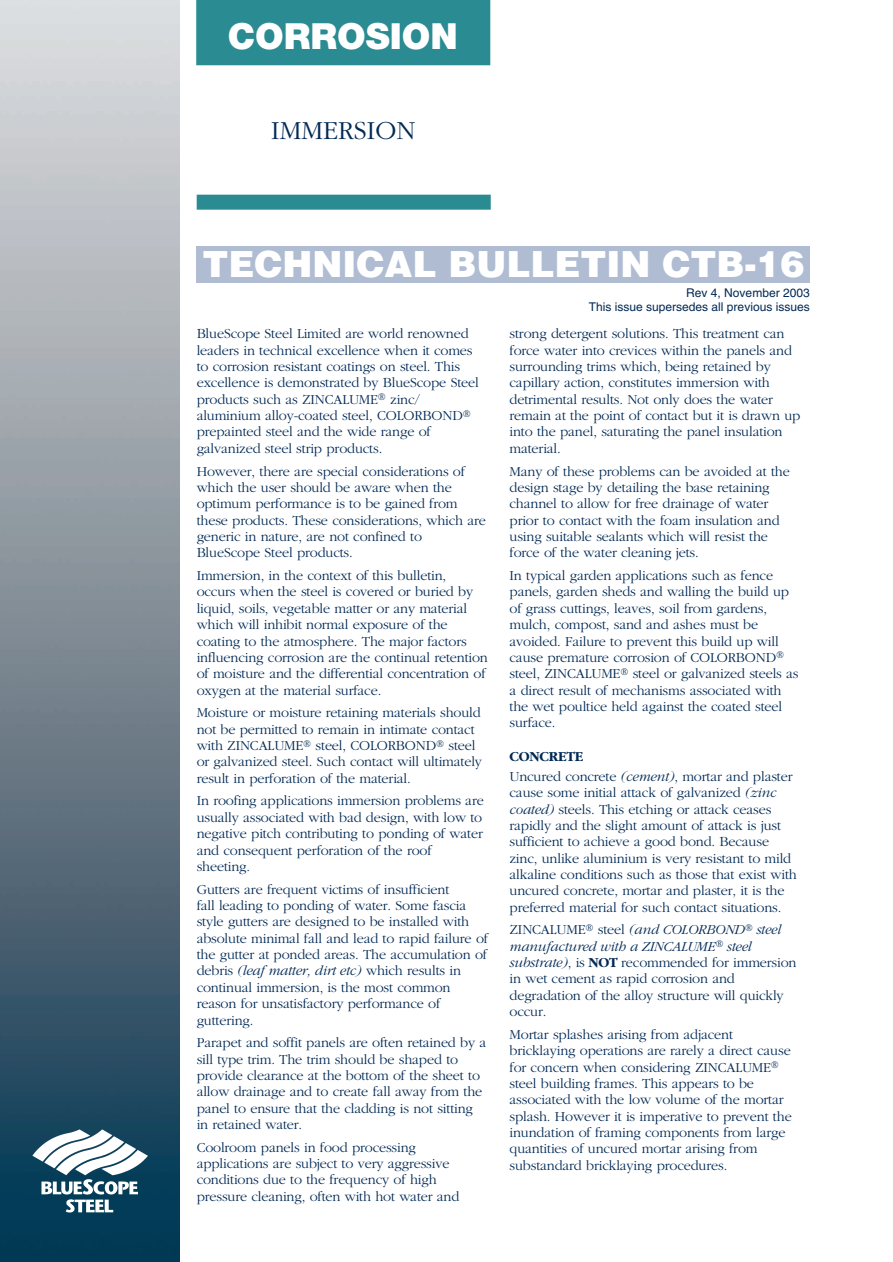
<style>
.page{position:relative;width:893px;height:1262px;background:#fff}
.page>*{position:absolute;margin:0;border:0;box-sizing:border-box;transform-origin:0 0}
.t1{font:900 36px "Helvetica";color:#fff}
.t2{font:900 36px "Helvetica Neue";color:#fff}
.t3{font:300 27px "Garamond";color:#002954}
.t4{font:300 14.25px/16.4px "Garamond";letter-spacing:-.01em;color:#002954}
.t5{font:12px/14.4px "Helvetica";color:#002954;text-align:right}
.s1{font-style:italic}
.s2{font-weight:700}
</style>
<div class="page">
<div style="left:196px;top:0;width:294px;height:65px;background:#2a8c92"></div>
<div style="left:197px;top:195px;width:293px;height:15px;background:#2a8c92"></div>
<div style="left:196px;top:246px;width:613px;height:37px;background:#afbcd2"></div>
<img style="left:0;top:0;width:179px;height:1261px">
<svg style="left:33px;top:1129px;width:115px;height:83px"></svg>
<h1 class="t2" style="left:228px;top:23px;width:231px">CORROSION</h1>
<h2 class="t3" style="left:271px;top:120px;width:146px">IMMERSION</h2>
<h1 class="t1" style="left:202px;top:251px;width:603px">TECHNICAL BULLETIN CTB-16</h1>
<p class="t4" style="left:197px;top:327px;width:284px">BlueScope Steel Limited are world renowned leaders in technical excellence when it comes to corrosion resistant coatings on steel. This excellence is demonstrated by BlueScope Steel products such as ZINCALUME<sup>®</sup> zinc/ aluminium alloy-coated steel, COLORBOND<sup>® </sup>prepainted steel and the wide range of galvanized steel strip products.</p>
<p class="t4" style="left:197px;top:464px;width:291px">However, there are special considerations of which the user should be aware when the optimum performance is to be gained from these products. These considerations, which are generic in nature, are not confined to BlueScope Steel products.</p>
<p class="t4" style="left:197px;top:568px;width:293px">Immersion, in the context of this bulletin, occurs when the steel is covered or buried by liquid, soils, vegetable matter or any material which will inhibit normal exposure of the coating to the atmosphere. The major factors influencing corrosion are the continual retention of moisture and the differential concentration of oxygen at the material surface.</p>
<p class="t4" style="left:197px;top:705px;width:287px">Moisture or moisture retaining materials should not be permitted to remain in intimate contact with ZINCALUME<sup>®</sup> steel, COLORBOND<sup>®</sup> steel or galvanized steel. Such contact will ultimately result in perforation of the material.</p>
<p class="t4" style="left:197px;top:794px;width:289px">In roofing applications immersion problems are usually associated with bad design, with low to negative pitch contributing to ponding of water and consequent perforation of the roof sheeting.</p>
<p class="t4" style="left:197px;top:882px;width:293px">Gutters are frequent victims of insufficient<br>fall leading to ponding of water. Some fascia style gutters are designed to be installed with absolute minimal fall and lead to rapid failure of the gutter at ponded areas. The accumulation of debris <span class="s1">(leaf matter, dirt etc)</span> which results in continual immersion, is the most common reason for unsatisfactory performance of guttering.</p>
<p class="t4" style="left:197px;top:1035px;width:291px">Parapet and soffit panels are often retained by a sill type trim. The trim should be shaped to provide clearance at the bottom of the sheet to allow drainage and to create fall away from the panel to ensure that the cladding is not sitting in retained water.</p>
<p class="t4" style="left:197px;top:1140px;width:264px">Coolroom panels in food processing applications are subject to very aggressive conditions due to the frequency of high pressure cleaning, often with hot water and</p>
<p class="t5" style="left:589px;top:286px;width:222px">Rev 4, November 2003<br>This issue supersedes all previous issues</p>
<p class="t4" style="left:509px;top:327px;width:292px">strong detergent solutions. This treatment can force water into crevices within the panels and surrounding trims which, being retained by capillary action, constitutes immersion with detrimental results. Not only does the water remain at the point of contact but it is drawn up into the panel, saturating the panel insulation material.</p>
<p class="t4" style="left:509px;top:464px;width:282px">Many of these problems can be avoided at the design stage by detailing the base retaining channel to allow for free drainage of water prior to contact with the foam insulation and using suitable sealants which will resist the force of the water cleaning jets.</p>
<p class="t4" style="left:509px;top:568px;width:290px">In typical garden applications such as fence panels, garden sheds and walling the build up of grass cuttings, leaves, soil from gardens, mulch, compost, sand and ashes must be avoided. Failure to prevent this build up will cause premature corrosion of COLORBOND<sup>® </sup>steel, ZINCALUME<sup>®</sup> steel or galvanized steels as a direct result of mechanisms associated with the wet poultice held against the coated steel surface.</p>
<p class="t4" style="left:509px;top:748px;width:284px;line-height:19.5px"><span class="s2">CONCRETE<br></span>Uncured concrete <span class="s1">(cement)</span>, mortar and plaster</p>
<p class="t4" style="left:509px;top:785px;width:289px">cause some initial attack of galvanized <span class="s1">(zinc coated)</span> steels. This etching or attack ceases rapidly and the slight amount of attack is just sufficient to achieve a good bond. Because zinc, unlike aluminium is very resistant to mild alkaline conditions such as those that exist with uncured concrete, mortar and plaster, it is the preferred material for such contact situations.</p>
<p class="t4" style="left:509px;top:922px;width:288px">ZINCALUME<sup>®</sup> steel <span class="s1">(and COLORBOND</span><sup>®</sup> <span class="s1">steel manufactured with a ZINCALUME</span><sup>®</sup> <span class="s1">steel substrate)</span>, is <span class="s2">NOT</span> recommended for immersion in wet cement as rapid corrosion and degradation of the alloy structure will quickly occur.</p>
<p class="t4" style="left:509px;top:1027px;width:284px">Mortar splashes arising from adjacent bricklaying operations are rarely a direct cause for concern when considering ZINCALUME<sup>® </sup>steel building frames. This appears to be associated with the low volume of the mortar splash. However it is imperative to prevent the inundation of framing components from large quantities of uncured mortar arising from substandard bricklaying procedures.</p>
</div>
